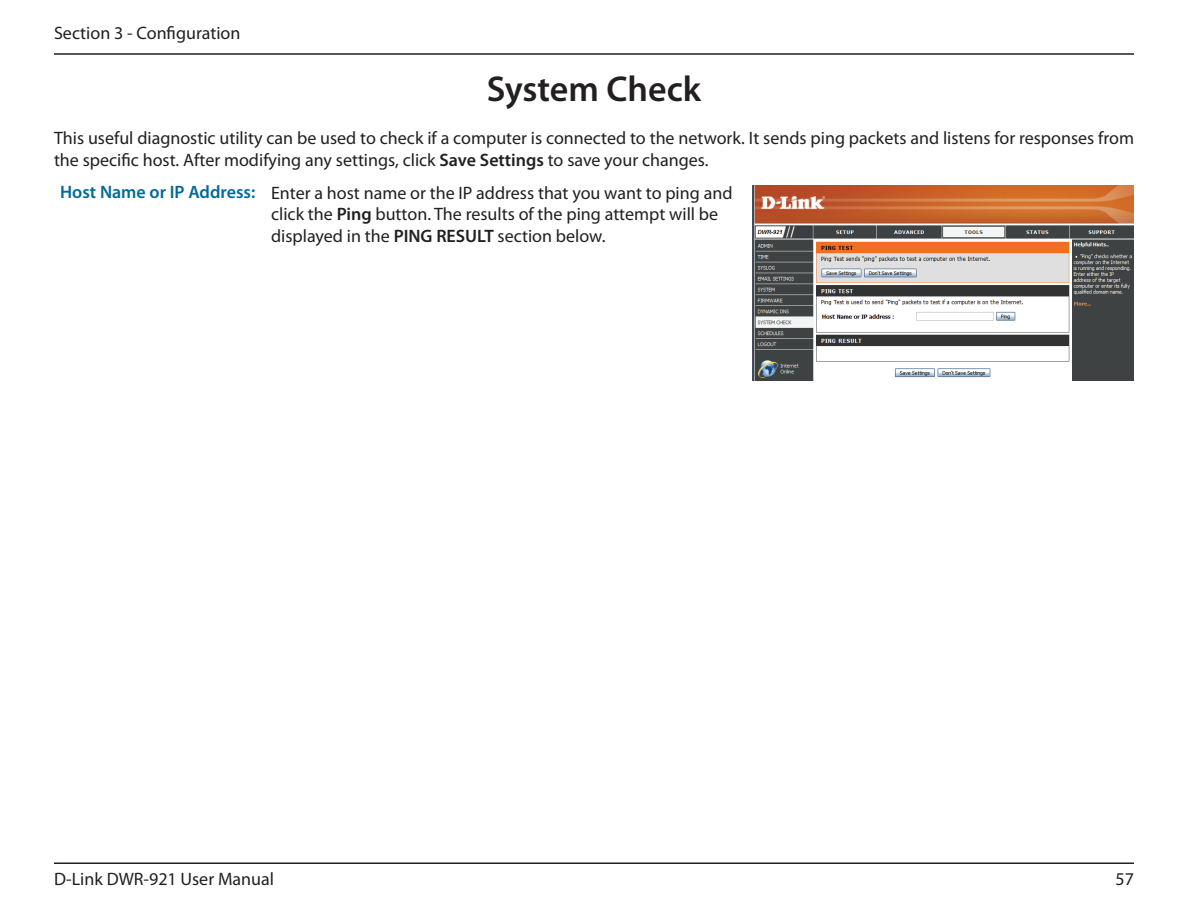
<style>
.page{position:relative;width:1188px;height:918px;background:#fff}
.page>*{position:absolute;margin:0;border:0;box-sizing:border-box;transform-origin:0 0}
.t1{font:600 36px "Myriad Pro";color:#231f20}
.t2{font:18px/21.6px "Myriad Pro";color:#231f20}
.t3{font:600 18px "Myriad Pro";color:#00699b}
.s1{font-weight:600}
</style>
<div class="page">
<hr style="left:54px;top:53px;width:1080px;height:2px;background:#231f20">
<hr style="left:54px;top:862px;width:1080px;height:2px;background:#231f20">
<img style="left:753px;top:185px;width:381px;height:196px">
<p class="t2" style="left:54px;top:22px;width:188px">Section 3 - Configuration</p>
<h1 class="t1" style="left:487px;top:66px;width:216px">System Check</h1>
<p class="t2" style="left:54px;top:127px;width:1082px">This useful diagnostic utility can be used to check if a computer is connected to the network. It sends ping packets and listens for responses from the specific host. After modifying any settings, click <span class="s1">Save Settings</span> to save your changes.</p>
<p class="t3" style="left:60px;top:180px;width:197px">Host Name or IP Address:</p>
<p class="t2" style="left:271px;top:182px;width:463px">Enter a host name or the IP address that you want to ping and click the <span class="s1">Ping</span> button. The results of the ping attempt will be displayed in the <span class="s1">PING RESULT</span> section below.</p>
<p class="t2" style="left:54px;top:868px;width:222px">D-Link DWR-921 User Manual</p>
<p class="t2" style="left:1116px;top:868px;width:20px">57</p>
</div>
